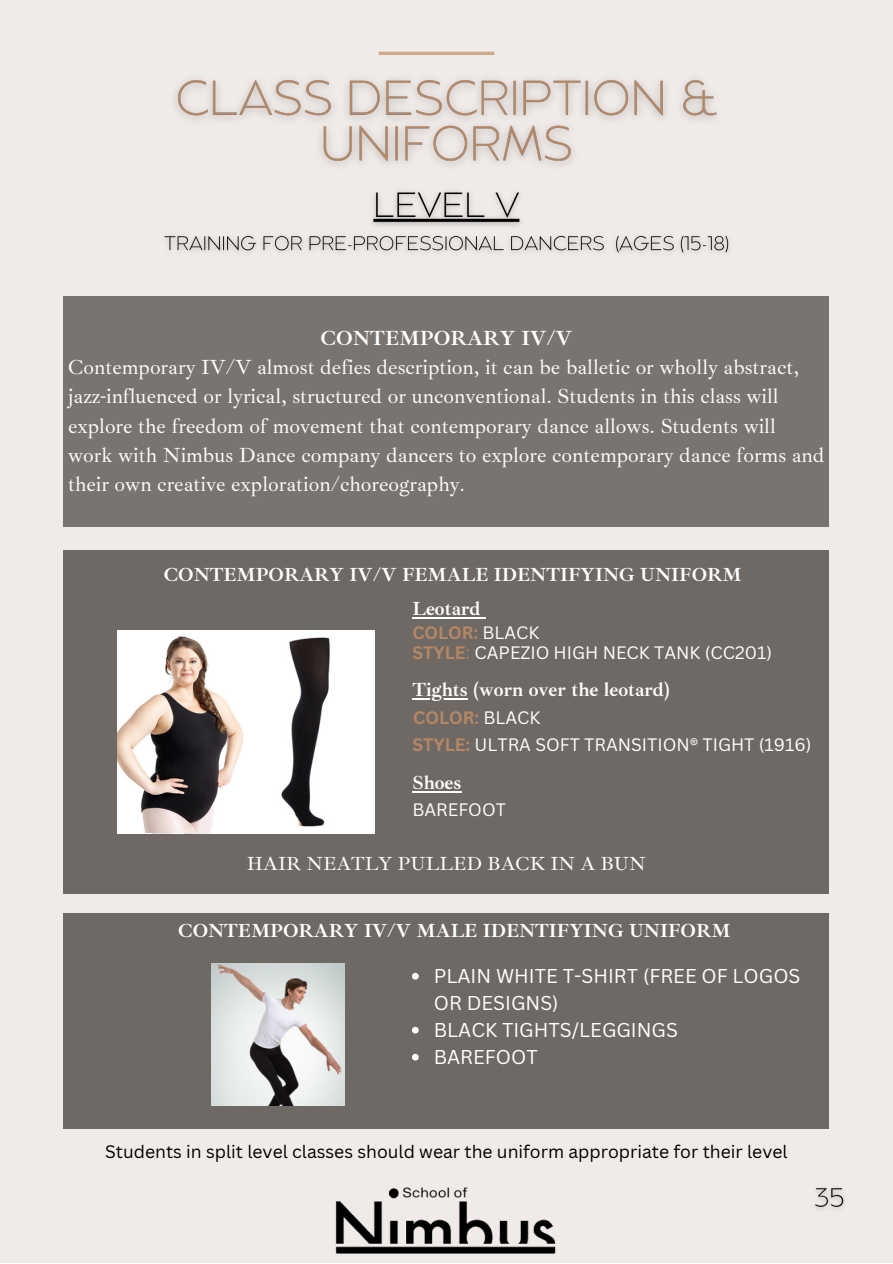
<style>
.page{position:relative;width:893px;height:1264px;background:#fff}
.page>*{position:absolute;margin:0;border:0;box-sizing:border-box;transform-origin:0 0}
.t1{font:21px/29.2px "Ibarra Real Nova";color:#fff}
.t2{font:700 21px "Ibarra Real Nova";color:#fff}
.t3{font:19.5px/27px "Canva Sans";color:#fff}
.t4{font:700 19.5px "Ibarra Real Nova";color:#fff}
.t5{font:700 19.35px "Ibarra Real Nova";color:#fff}
.t6{font:19.35px "Ibarra Real Nova";color:#fff}
.t7{font:17.55px "Canva Sans";color:#fff}
.t8{font:17.55px "Canva Sans";color:#000}
.t9{font:700 17.55px "Canva Sans";color:#b68763}
.s1{font-weight:400;color:#fff}
.s2{font-weight:700;color:#b68763}
.s3{color:#b68763}
</style>
<div class="page">
<div style="left:0;top:0;width:892px;height:1262px;background:#f0ebe9"></div>
<div style="left:64px;top:550px;width:765px;height:343px;background:#6f6965"></div>
<hr style="left:378px;top:52px;width:116px;height:3px;background:#d0a88a">
<div style="left:64px;top:296px;width:764px;height:230px;background:#7a7470"></div>
<img style="left:335px;top:1187px;width:221px;height:67px">
<hr style="left:412px;top:617px;width:68px;height:1px;background:#fff">
<hr style="left:412px;top:698px;width:56px;height:1px;background:#fff">
<hr style="left:412px;top:791px;width:49px;height:1px;background:#fff">
<img style="left:175px;top:79px;width:542px;height:87px">
<img style="left:164px;top:191px;width:565px;height:62px">
<div style="left:64px;top:913px;width:764px;height:215px;background:#6f6965"></div>
<svg style="left:412px;top:972px;width:6px;height:7px"></svg>
<svg style="left:412px;top:1026px;width:6px;height:7px"></svg>
<svg style="left:412px;top:1053px;width:6px;height:7px"></svg>
<img style="left:211px;top:963px;width:133px;height:142px">
<img style="left:248px;top:630px;width:126px;height:203px">
<img style="left:118px;top:630px;width:130px;height:202px">
<img style="left:815px;top:1188px;width:30px;height:21px">
<p class="t2" style="left:320px;top:325px;width:253px">CONTEMPORARY IV/V</p>
<p class="t1" style="left:68px;top:353px;width:757px">Contemporary IV/V almost defies description, it can be balletic or wholly abstract, jazz-influenced or lyrical, structured or unconventional. Students in this class will explore the freedom of movement that contemporary dance allows. Students will work with Nimbus Dance company dancers to explore contemporary dance forms and their own creative exploration/choreography.</p>
<p class="t5" style="left:164px;top:562px;width:579px">CONTEMPORARY IV/V FEMALE IDENTIFYING UNIFORM</p>
<p class="t4" style="left:412px;top:597px;width:70px">Leotard</p>
<p class="t9" style="left:412px;top:620px;width:128px">COLOR: <span class="s1">BLACK</span></p>
<p class="t7" style="left:412px;top:640px;width:361px"><span class="s2">STYLE</span><span class="s3">:</span> CAPEZIO HIGH NECK TANK (CC201)</p>
<p class="t4" style="left:412px;top:678px;width:259px">Tights (worn over the leotard)</p>
<p class="t9" style="left:413px;top:705px;width:129px">COLOR: <span class="s1">BLACK</span></p>
<p class="t7" style="left:412px;top:732px;width:400px"><span class="s2">STYLE:</span> ULTRA SOFT TRANSITION® TIGHT (1916)</p>
<p class="t4" style="left:412px;top:770px;width:51px">Shoes</p>
<p class="t7" style="left:412px;top:796px;width:95px">BAREFOOT</p>
<p class="t6" style="left:247px;top:851px;width:400px">HAIR NEATLY PULLED BACK IN A BUN</p>
<p class="t5" style="left:178px;top:918px;width:554px">CONTEMPORARY IV/V MALE IDENTIFYING UNIFORM</p>
<p class="t3" style="left:434px;top:961px;width:368px">PLAIN WHITE T-SHIRT (FREE OF LOGOS<br>OR DESIGNS)</p>
<p class="t3" style="left:434px;top:1015px;width:246px">BLACK TIGHTS/LEGGINGS</p>
<p class="t3" style="left:434px;top:1042px;width:105px">BAREFOOT</p>
<p class="t8" style="left:105px;top:1138px;width:683px">Students in split level classes should wear the uniform appropriate for their level</p>
</div>
